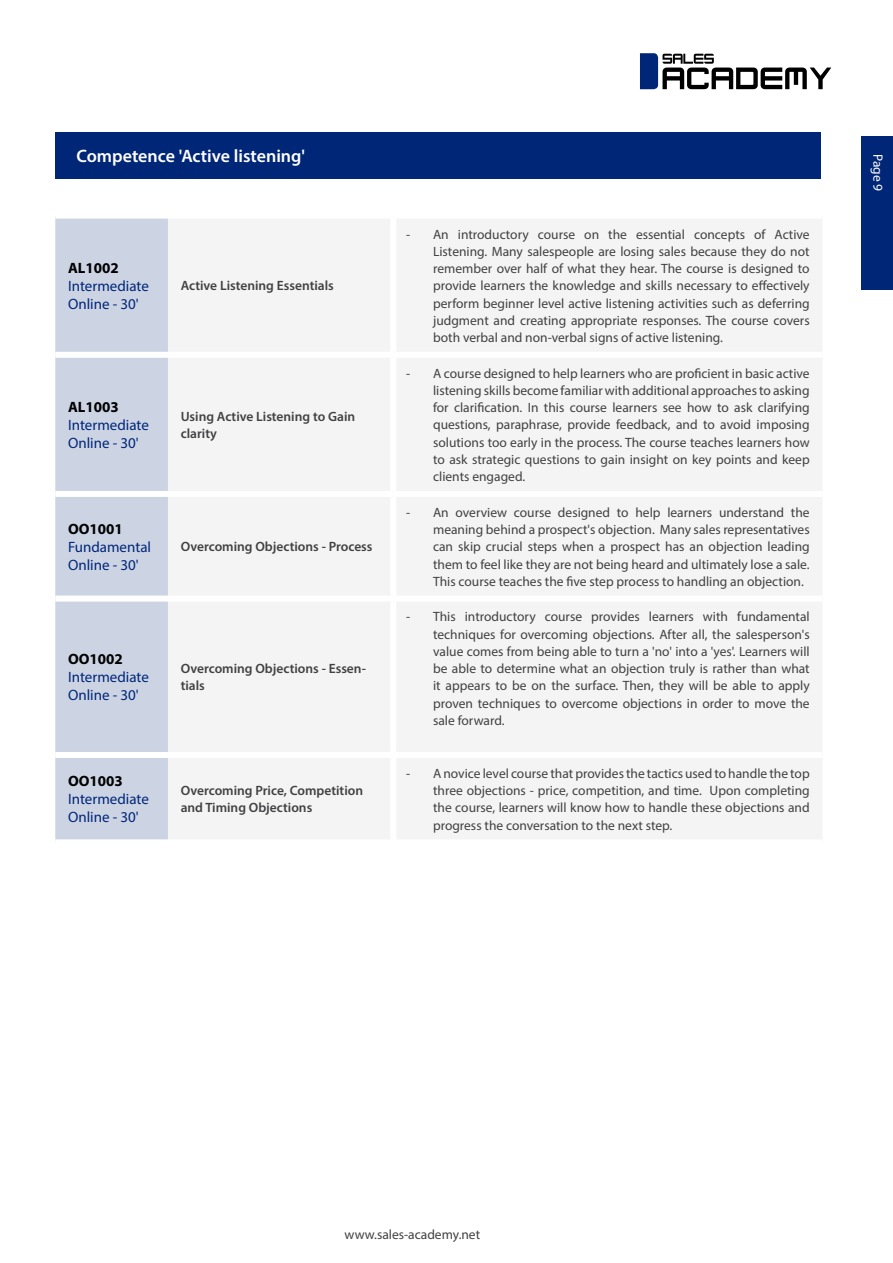
<style>
.page{position:relative;width:893px;height:1263px;background:#fff}
.page>*{position:absolute;margin:0;border:0;box-sizing:border-box;transform-origin:0 0}
.t1{font:600 18px "Myriad Pro";color:#fff}
.t2{font:15px/18px "Myriad Pro";color:#002678}
.t3{font:700 15px "Myriad Pro";color:#000}
.t4{font:13.5px/17.2px "Myriad Pro";color:#414042;text-align:justify}
.t5{font:600 13.5px/17.2px "Myriad Pro";color:#414042}
.t6{font:13.5px "Myriad Pro";color:#fff}
</style>
<div class="page">
<div style="left:861px;top:136px;width:32px;height:153px;background:#002678"></div>
<svg style="left:640px;top:53px;width:191px;height:36px"></svg>
<div style="left:55px;top:132px;width:766px;height:47px;background:#002678"></div>
<div style="left:55px;top:219px;width:113px;height:620px;background:#ccd4e4"></div>
<div style="left:168px;top:219px;width:654px;height:620px;background:#f4f4f4"></div>
<div style="left:390px;top:219px;width:6px;height:133px;background:#fff"></div>
<div style="left:390px;top:358px;width:6px;height:133px;background:#fff"></div>
<div style="left:390px;top:497px;width:6px;height:99px;background:#fff"></div>
<div style="left:390px;top:602px;width:6px;height:150px;background:#fff"></div>
<div style="left:390px;top:758px;width:6px;height:81px;background:#fff"></div>
<div style="left:55px;top:352px;width:113px;height:6px;background:#fff"></div>
<div style="left:55px;top:491px;width:113px;height:6px;background:#fff"></div>
<div style="left:55px;top:596px;width:113px;height:6px;background:#fff"></div>
<div style="left:55px;top:752px;width:113px;height:6px;background:#fff"></div>
<div style="left:168px;top:352px;width:225px;height:6px;background:#fff"></div>
<div style="left:393px;top:352px;width:429px;height:6px;background:#fff"></div>
<div style="left:168px;top:491px;width:225px;height:6px;background:#fff"></div>
<div style="left:393px;top:491px;width:429px;height:6px;background:#fff"></div>
<div style="left:168px;top:596px;width:225px;height:6px;background:#fff"></div>
<div style="left:393px;top:596px;width:429px;height:6px;background:#fff"></div>
<div style="left:168px;top:752px;width:225px;height:6px;background:#fff"></div>
<div style="left:393px;top:752px;width:429px;height:6px;background:#fff"></div>
<h1 class="t1" style="left:77px;top:145px;width:230px">Competence 'Active listening'</h1>
<p class="t3" style="left:68px;top:258px;width:52px">AL1002</p>
<p class="t2" style="left:68px;top:277px;width:82px">Intermediate<br>Online - 30'</p>
<p class="t5" style="left:181px;top:277px;width:155px">Active Listening Essentials</p>
<p class="t3" style="left:68px;top:397px;width:52px">AL1003</p>
<p class="t2" style="left:68px;top:416px;width:82px">Intermediate<br>Online - 30'</p>
<p class="t5" style="left:181px;top:407px;width:176px">Using Active Listening to Gain clarity</p>
<p class="t3" style="left:68px;top:519px;width:56px">OO1001</p>
<p class="t2" style="left:68px;top:538px;width:85px">Fundamental<br>Online - 30'</p>
<p class="t5" style="left:181px;top:538px;width:193px">Overcoming Objections - Process</p>
<p class="t3" style="left:68px;top:649px;width:56px">OO1002</p>
<p class="t2" style="left:68px;top:668px;width:82px">Intermediate<br>Online - 30'</p>
<p class="t5" style="left:181px;top:660px;width:187px">Overcoming Objections - Essen&shy;tials</p>
<p class="t3" style="left:68px;top:771px;width:56px">OO1003</p>
<p class="t2" style="left:68px;top:790px;width:82px">Intermediate<br>Online - 30'</p>
<p class="t5" style="left:181px;top:782px;width:184px">Overcoming Price, Competition and Timing Objections</p>
<p class="t4" style="left:433px;top:225px;width:378px;text-indent:-27px">- An introductory course on the essential concepts of Active Listening. Many salespeople are losing sales because they do not remember over half of what they hear. The course is designed to provide learners the knowledge and skills necessary to effectively perform beginner level active listening activities such as deferring judgment and creating appropriate responses. The course covers both verbal and non-verbal signs of active listening.</p>
<p class="t4" style="left:433px;top:364px;width:378px;text-indent:-27px">- A course designed to help learners who are proficient in basic active listening skills become familiar with additional approaches to asking for clarification. In this course learners see how to ask clarifying questions, paraphrase, provide feedback, and to avoid imposing solutions too early in the process. The course teaches learners how to ask strategic questions to gain insight on key points and keep clients engaged.</p>
<p class="t4" style="left:433px;top:503px;width:378px;text-indent:-27px">- An overview course designed to help learners understand the meaning behind a prospect's objection. Many sales representatives can skip crucial steps when a prospect has an objection leading them to feel like they are not being heard and ultimately lose a sale.<br>This course teaches the five step process to handling an objection.</p>
<p class="t4" style="left:433px;top:608px;width:378px;text-indent:-27px">- This introductory course provides learners with fundamental techniques for overcoming objections. After all, the salesperson's value comes from being able to turn a 'no' into a 'yes'. Learners will be able to determine what an objection truly is rather than what it appears to be on the surface. Then, they will be able to apply proven techniques to overcome objections in order to move the sale forward.</p>
<p class="t4" style="left:433px;top:764px;width:378px;text-indent:-27px">- A novice level course that provides the tactics used to handle the top three objections - price, competition, and time. Upon completing the course, learners will know how to handle these objections and progress the conversation to the next step.</p>
<p class="t6" style="left:886px;top:154px;width:39px;rotate:90deg">Page 9</p>
<p class="t4" style="left:345px;top:1225px;width:137px">www.sales-academy.net</p>
</div>
